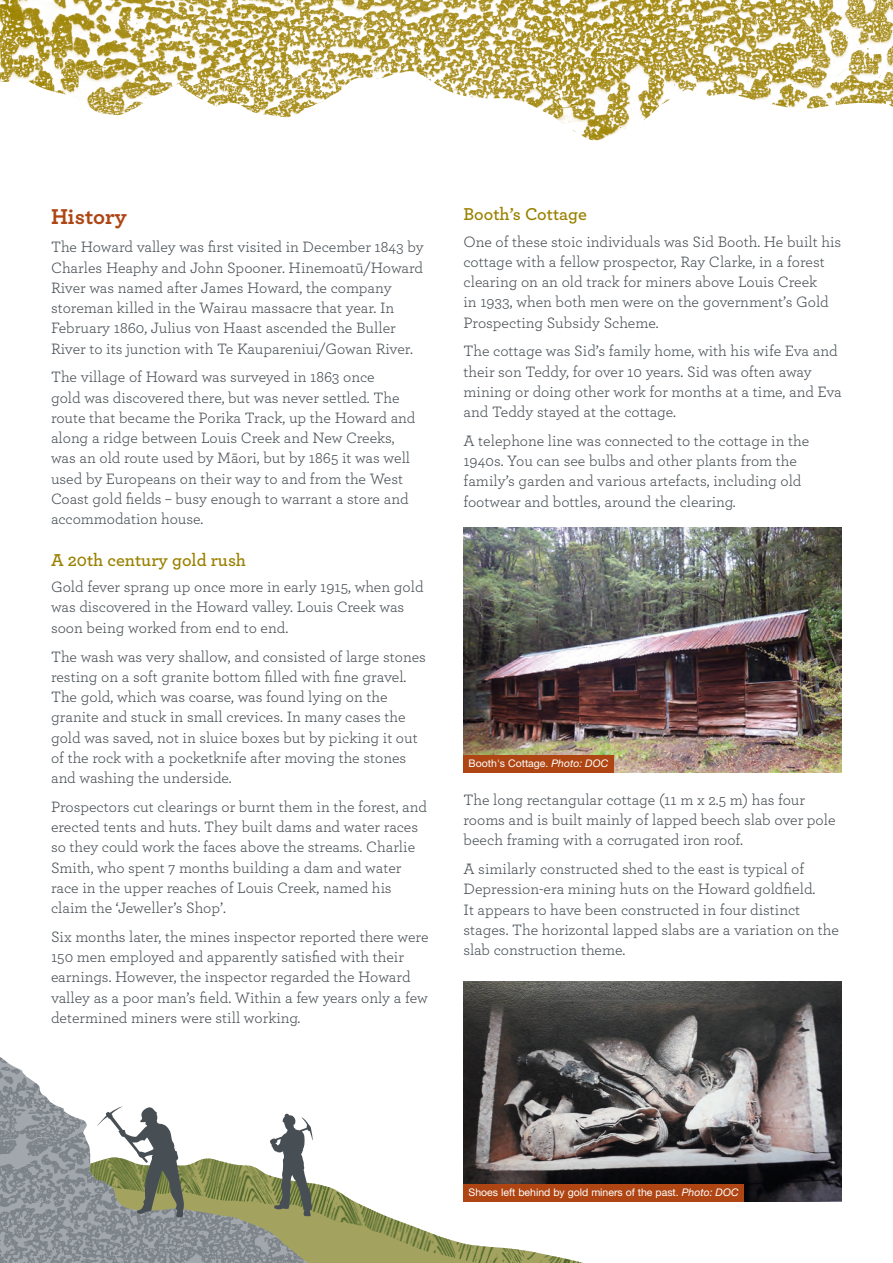
<style>
.page{position:relative;width:893px;height:1263px;background:#fff}
.page>*{position:absolute;margin:0;border:0;box-sizing:border-box;transform-origin:0 0}
.t1{font:700 22.5px "Archer";color:#ae4513}
.t2{font:600 18px "Archer";color:#9a8100}
.t3{font:15.75px/20.2px "Archer";color:#484f54}
.t4{font:10.5px "Helvetica Neue LT Pro";color:#fff}
.s1{font-style:italic}
</style>
<div class="page">
<img style="left:463px;top:528px;width:379px;height:244px">
<img style="left:0;top:0;width:893px;height:141px">
<div style="left:463px;top:755px;width:151px;height:17px;background:#ae4513"></div>
<img style="left:482px;top:1201px;width:101px;height:62px">
<svg style="left:336px;top:1190px;width:146px;height:73px"></svg>
<svg style="left:308px;top:1123px;width:28px;height:140px"></svg>
<img style="left:0;top:1057px;width:308px;height:206px">
<svg style="left:97px;top:1106px;width:87px;height:111px"></svg>
<img style="left:463px;top:981px;width:379px;height:220px">
<div style="left:463px;top:1184px;width:281px;height:17px;background:#ae4513"></div>
<h1 class="t1" style="left:51px;top:198px;width:77px">History</h1>
<p class="t3" style="left:51px;top:236px;width:374px">The Howard valley was first visited in December 1843 by Charles Heaphy and John Spooner. Hinemoatū/Howard River was named after James Howard, the company storeman killed in the Wairau massacre that year. In February 1860, Julius von Haast ascended the Buller River to its junction with Te Kaupareniui/Gowan River.</p>
<p class="t3" style="left:51px;top:366px;width:366px">The village of Howard was surveyed in 1863 once<br>gold was discovered there, but was never settled. The route that became the Porika Track, up the Howard and along a ridge between Louis Creek and New Creeks, was an old route used by Māori, but by 1865 it was well used by Europeans on their way to and from the West Coast gold fields – busy enough to warrant a store and accommodation house.</p>
<p class="t2" style="left:51px;top:546px;width:196px">A 20th century gold rush</p>
<p class="t3" style="left:51px;top:576px;width:374px">Gold fever sprang up once more in early 1915, when gold was discovered in the Howard valley. Louis Creek was soon being worked from end to end.</p>
<p class="t3" style="left:51px;top:645px;width:376px">The wash was very shallow, and consisted of large stones resting on a soft granite bottom filled with fine gravel.<br>The gold, which was coarse, was found lying on the granite and stuck in small crevices. In many cases the gold was saved, not in sluice boxes but by picking it out of the rock with a pocketknife after moving the stones and washing the underside.</p>
<p class="t3" style="left:51px;top:796px;width:378px">Prospectors cut clearings or burnt them in the forest, and erected tents and huts. They built dams and water races so they could work the faces above the streams. Charlie Smith, who spent 7 months building a dam and water race in the upper reaches of Louis Creek, named his claim the ‘Jeweller’s Shop’.</p>
<p class="t3" style="left:51px;top:926px;width:379px">Six months later, the mines inspector reported there were 150 men employed and apparently satisfied with their earnings. However, the inspector regarded the Howard valley as a poor man’s field. Within a few years only a few determined miners were still working.</p>
<p class="t2" style="left:463px;top:200px;width:125px">Booth’s Cottage</p>
<p class="t3" style="left:463px;top:230px;width:379px">One of these stoic individuals was Sid Booth. He built his cottage with a fellow prospector, Ray Clarke, in a forest clearing on an old track for miners above Louis Creek<br>in 1933, when both men were on the government’s Gold Prospecting Subsidy Scheme.</p>
<p class="t3" style="left:463px;top:340px;width:380px">The cottage was Sid’s family home, with his wife Eva and their son Teddy, for over 10 years. Sid was often away mining or doing other work for months at a time, and Eva and Teddy stayed at the cottage.</p>
<p class="t3" style="left:463px;top:430px;width:347px">A telephone line was connected to the cottage in the 1940s. You can see bulbs and other plants from the family’s garden and various artefacts, including old footwear and bottles, around the clearing.</p>
<p class="t4" style="left:469px;top:757px;width:141px">Booth's Cottage. <span class="s1">Photo: DOC</span></p>
<p class="t3" style="left:463px;top:789px;width:374px">The long rectangular cottage (11 m x 2.5 m) has four rooms and is built mainly of lapped beech slab over pole beech framing with a corrugated iron roof.</p>
<p class="t3" style="left:463px;top:858px;width:377px">A similarly constructed shed to the east is typical of Depression-era mining huts on the Howard goldfield.<br>It appears to have been constructed in four distinct stages. The horizontal lapped slabs are a variation on the slab construction theme.</p>
<p class="t4" style="left:469px;top:1186px;width:271px">Shoes left behind by gold miners of the past. <span class="s1">Photo: DOC</span></p>
</div>
